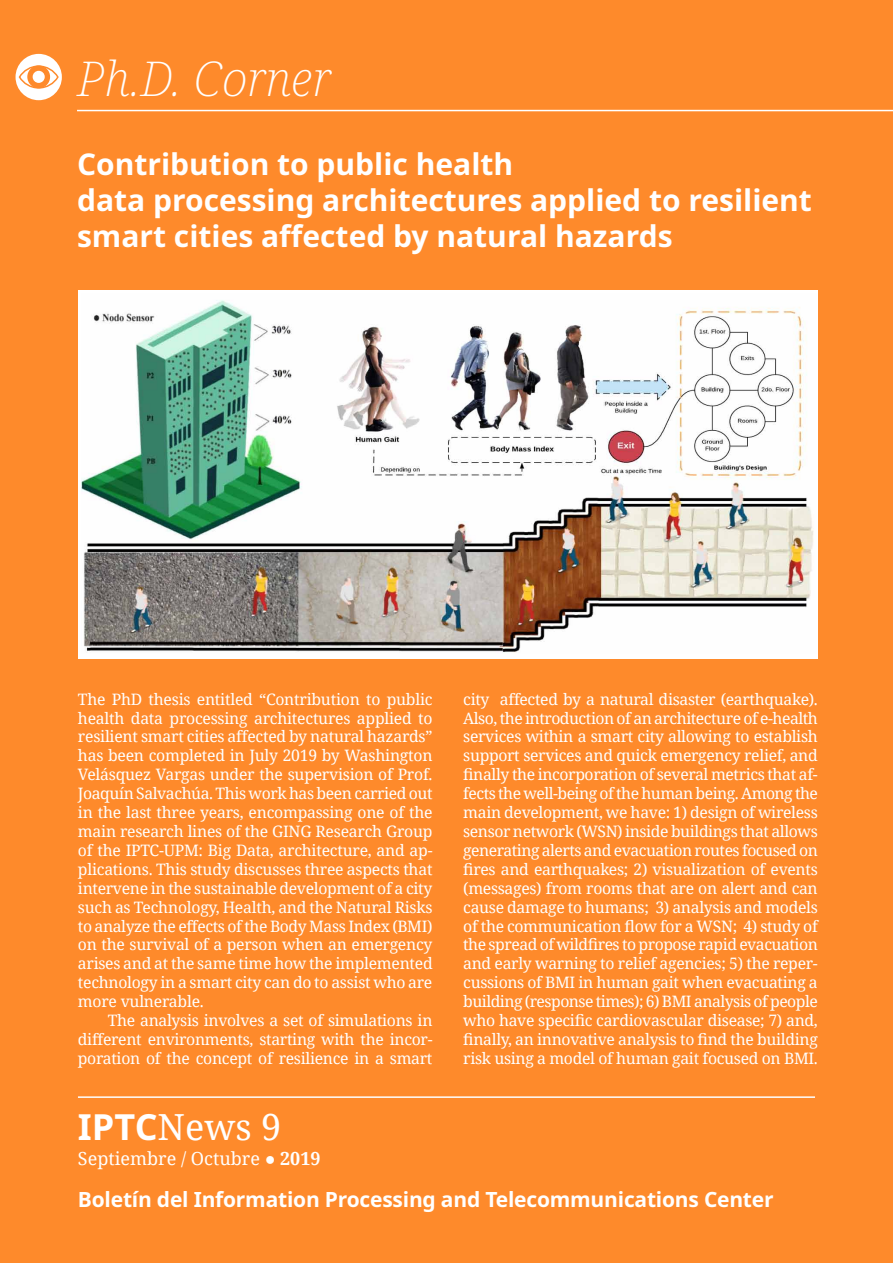
<style>
.page{position:relative;width:893px;height:1263px;background:#fe8a2b}
.page>*{position:absolute;margin:0;border:0;box-sizing:border-box;transform-origin:0 0}
.t1{font:italic 200 48px "Noto Serif";color:#fff}
.t2{font:36px "Noto Serif";color:#fff}
.t3{font:700 30px/36px "Noto Sans";color:#fff}
.t4{font:700 21px "Noto Sans";letter-spacing:-.01em;color:#fff}
.t5{font:18px "Noto Serif";color:#fff}
.t6{font:15.75px/18.9px "Noto Serif";letter-spacing:-.02em;color:#fff;text-align:justify}
.s1{font-family:"Noto Sans";font-weight:700}
.s2{font-weight:700}
</style>
<div class="page">
<hr style="left:78px;top:1096px;width:737px;height:2px;background:#fff">
<hr style="left:77px;top:110px;width:816px;height:1px;background:#fff">
<div style="left:16px;top:54px;width:46px;height:46px;background:#fff;border-radius:50%"></div>
<div style="left:19px;top:65px;width:40px;height:24px;border:2px solid #fe8a2b;border-radius:50%"></div>
<div style="left:28px;top:66px;width:21px;height:21px;background:#fe8a2b;border-radius:50%"></div>
<div style="left:27px;top:65px;width:23px;height:23px;border:2px solid #fe8a2b;border-radius:50%"></div>
<div style="left:33px;top:72px;width:11px;height:10px;background:#fff;border-radius:50%"></div>
<div style="left:33px;top:71px;width:12px;height:12px;border:2px solid #fff;border-radius:50%"></div>
<div style="left:78px;top:290px;width:740px;height:369px;background:#fff"></div>
<img style="left:81px;top:300px;width:733px;height:353px">
<h1 class="t1" style="left:77px;top:46px;width:256px">Ph.D. Corner</h1>
<h3 class="t3" style="left:77px;top:147px;width:736px">Contribution to public health<br>data processing architectures applied to resilient smart cities affected by natural hazards</h3>
<p class="t6" style="left:78px;top:689px;width:356px">The PhD thesis entitled “Contribution to public health data processing architectures applied to resilient smart cities affected by natural hazards” has been completed in July 2019 by Washington Velásquez Vargas under the supervision of Prof.<br>Joaquín Salvachúa. This work has been carried out in the last three years, encompassing one of the main research lines of the GING Research Group of the IPTC-UPM: Big Data, architecture, and ap&shy;plications. This study discusses three aspects that intervene in the sustainable development of a city such as Technology, Health, and the Natural Risks to analyze the effects of the Body Mass Index (BMI) on the survival of a person when an emergency arises and at the same time how the implemented technology in a smart city can do to assist who are more vulnerable.</p>
<p class="t6" style="left:78px;top:1010px;width:356px;text-indent:30px">The analysis involves a set of simulations in different environments, starting with the incor&shy;poration of the concept of resilience in a smart</p>
<p class="t6" style="left:463px;top:689px;width:356px">city affected by a natural disaster (earthquake).<br>Also, the introduction of an architecture of e-health services within a smart city allowing to establish support services and quick emergency relief, and finally the incorporation of several metrics that af&shy;fects the well-being of the human being. Among the main development, we have: 1) design of wireless sensor network (WSN) inside buildings that allows generating alerts and evacuation routes focused on fires and earthquakes; 2) visualization of events (messages) from rooms that are on alert and can cause damage to humans; 3) analysis and models of the communication flow for a WSN; 4) study of the spread of wildfires to propose rapid evacuation and early warning to relief agencies; 5) the reper&shy;cussions of BMI in human gait when evacuating a building (response times); 6) BMI analysis of people who have specific cardiovascular disease; 7) and, finally, an innovative analysis to find the building risk using a model of human gait focused on BMI.</p>
<h2 class="t2" style="left:78px;top:1102px;width:205px"><span class="s1">IPTC</span>News 9</h2>
<p class="t5" style="left:78px;top:1146px;width:244px">Septiembre / Octubre ● <span class="s2">2019</span></p>
<h3 class="t4" style="left:78px;top:1185px;width:697px">Boletín del Information Processing and Telecommunications Center</h3>
</div>
